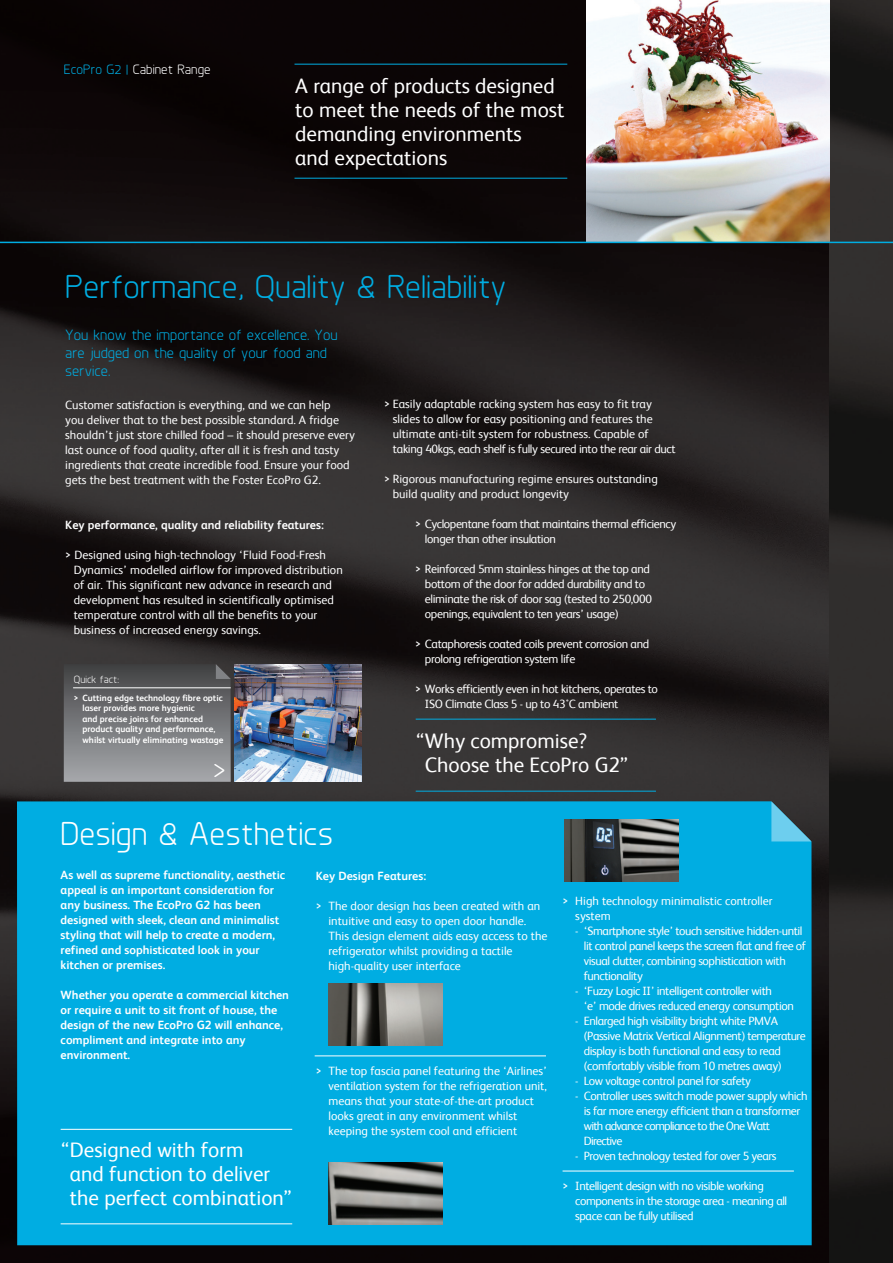
<style>
.page{position:relative;width:893px;height:1263px;background:#fff}
.page>*{position:absolute;margin:0;border:0;box-sizing:border-box;transform-origin:0 0}
.t1{font:33px "Planer";color:#00ade2}
.t2{font:33px "Planer";color:#fff}
.t3{font:27.75px "Planer";color:#fff}
.t4{font:21px/24px "FS Albert";color:#fff}
.t5{font:15px/18px "Planer";color:#00ade2}
.t6{font:13.5px "Planer";color:#fff}
.t7{font:12px/15px "FS Albert";letter-spacing:-.005em;color:#fff}
.t8{font:12px/15px "FS Albert";letter-spacing:-.035em;color:#fff}
.t9{font:700 12px/15px "FS Albert";color:#fff}
.t10{font:12px/15px "FS Albert";letter-spacing:-.03em;color:#fff}
.t11{font:12px/15px "FS Albert";letter-spacing:-.04em;color:#fff}
.t12{font:10.5px "Planer";color:#fff}
.t13{font:700 9px/10.5px "FS Albert";color:#fff}
.s1{color:#00ade2}
</style>
<div class="page">
<img style="left:0;top:0;width:829px;height:1263px">
<img style="left:829px;top:0;width:64px;height:1263px">
<img style="left:235px;top:664px;width:126px;height:118px">
<div style="left:17px;top:801px;width:795px;height:444px;background:#00ade2"></div>
<svg style="left:771px;top:801px;width:40px;height:40px;background:#4d7e8f"></svg>
<hr style="left:315px;top:1055px;width:231px;height:1px;background:#fff">
<hr style="left:563px;top:1171px;width:231px;height:1px;background:#fff">
<img style="left:329px;top:983px;width:113px;height:62px">
<img style="left:329px;top:1163px;width:113px;height:62px">
<img style="left:565px;top:820px;width:113px;height:62px">
<img style="left:587px;top:0;width:242px;height:242px">
<hr style="left:61px;top:1129px;width:231px;height:1px;background:#fff">
<hr style="left:61px;top:1223px;width:231px;height:1px;background:#fff">
<svg style="left:64px;top:664px;width:167px;height:118px;background:#757679"></svg>
<hr style="left:416px;top:719px;width:240px;height:1px;background:#00ade2">
<hr style="left:416px;top:791px;width:240px;height:1px;background:#00ade2">
<hr style="left:294px;top:64px;width:273px;height:1px;background:#00ade2">
<hr style="left:294px;top:178px;width:273px;height:1px;background:#00ade2">
<hr style="left:0;top:242px;width:893px;height:1px;background:#00ade2">
<p class="t6" style="left:64px;top:61px;width:148px"><span class="s1">EcoPro G2 |</span> Cabinet Range</p>
<p class="t4" style="left:295px;top:73px;width:271px">A range of products designed to meet the needs of the most demanding environments</p>
<p class="t4" style="left:295px;top:145px;width:154px">and expectations</p>
<p class="t1" style="left:65px;top:268px;width:443px">Performance, Quality &amp; Reliability</p>
<p class="t5" style="left:65px;top:326px;width:274px">You know the importance of excellence. You are judged on the quality of your food and service.</p>
<p class="t7" style="left:65px;top:397px;width:267px">Customer satisfaction is everything, and we can help</p>
<p class="t7" style="left:65px;top:412px;width:291px">you deliver that to the best possible standard. A fridge shouldn’t just store chilled food – it should preserve every last ounce of food quality, after all it is fresh and tasty</p>
<p class="t7" style="left:65px;top:457px;width:286px">ingredients that create incredible food. Ensure your food gets the best treatment with the Foster EcoPro G2.</p>
<p class="t9" style="left:65px;top:517px;width:260px">Key performance, quality and reliability features:</p>
<p class="t7" style="left:74px;top:547px;width:271px;text-indent:-9px">&gt; Designed using high-technology ‘Fluid Food-Fresh Dynamics’ modelled airflow for improved distribution of air. This significant new advance in research and development has resulted in scientifically optimised</p>
<p class="t7" style="left:74px;top:607px;width:245px">temperature control with all the benefits to your</p>
<p class="t7" style="left:74px;top:622px;width:189px">business of increased energy savings.</p>
<p class="t7" style="left:384px;top:395px;width:270px;text-align:right">&gt; Easily adaptable racking system has easy to fit tray slides to allow for easy positioning and features the</p>
<p class="t10" style="left:393px;top:425px;width:284px">ultimate anti-tilt system for robustness. Capable of taking 40kgs, each shelf is fully secured into the rear air duct</p>
<p class="t7" style="left:393px;top:470px;width:267px;text-indent:-9px">&gt; Rigorous manufacturing regime ensures outstanding build quality and product longevity</p>
<p class="t8" style="left:425px;top:515px;width:253px;text-indent:-10px">&gt; Cyclopentane foam that maintains thermal efficiency longer than other insulation</p>
<p class="t10" style="left:415px;top:560px;width:236px">&gt; Reinforced 5mm stainless hinges at the top and</p>
<p class="t10" style="left:425px;top:575px;width:222px">bottom of the door for added durability and to</p>
<p class="t10" style="left:425px;top:590px;width:229px">eliminate the risk of door sag (tested to 250,000 openings, equivalent to ten years’ usage)</p>
<p class="t10" style="left:415px;top:635px;width:235px">&gt; Cataphoresis coated coils prevent corrosion and</p>
<p class="t10" style="left:425px;top:650px;width:152px">prolong refrigeration system life</p>
<p class="t10" style="left:415px;top:680px;width:244px">&gt; Works efficiently even in hot kitchens, operates to</p>
<p class="t10" style="left:425px;top:695px;width:195px">ISO Climate Class 5 - up to 43˚C ambient</p>
<p class="t12" style="left:74px;top:673px;width:47px">Quick fact:</p>
<p class="t13" style="left:82px;top:692px;width:143px;text-indent:-9px">&gt; Cutting edge technology fibre optic laser provides more hygienic<br>and precise joins for enhanced product quality and performance, whilst virtually eliminating wastage</p>
<p class="t4" style="left:416px;top:728px;width:172px">“Why compromise?</p>
<p class="t4" style="left:425px;top:752px;width:204px">Choose the EcoPro G2”</p>
<p class="t3" style="left:213px;top:753px;width:14px">&gt;</p>
<p class="t2" style="left:61px;top:814px;width:274px">Design &amp; Aesthetics</p>
<p class="t9" style="left:61px;top:867px;width:226px">As well as supreme functionality, aesthetic appeal is an important consideration for any business. The EcoPro G2 has been designed with sleek, clean and minimalist styling that will help to create a modern, refined and sophisticated look in your kitchen or premises.</p>
<p class="t9" style="left:61px;top:987px;width:230px">Whether you operate a commercial kitchen or require a unit to sit front of house, the design of the new EcoPro G2 will enhance, compliment and integrate into any</p>
<p class="t9" style="left:61px;top:1047px;width:71px">environment.</p>
<p class="t4" style="left:70px;top:1137px;width:223px;text-indent:-9px">“Designed with form<br>and function to deliver the perfect combination”</p>
<p class="t9" style="left:316px;top:867px;width:112px">Key Design Features:</p>
<p class="t7" style="left:328px;top:897px;width:221px;text-indent:-13px">&gt; The door design has been created with an intuitive and easy to open door handle.<br>This design element aids easy access to the</p>
<p class="t7" style="left:328px;top:942px;width:186px">refrigerator whilst providing a tactile</p>
<p class="t7" style="left:328px;top:957px;width:134px">high-quality user interface</p>
<p class="t7" style="left:328px;top:1062px;width:220px;text-indent:-13px">&gt; The top fascia panel featuring the ‘Airlines’ ventilation system for the refrigeration unit, means that your state-of-the-art product looks great in any environment whilst keeping the system cool and efficient</p>
<p class="t7" style="left:575px;top:893px;width:199px;text-indent:-13px">&gt; High technology minimalistic controller system</p>
<p class="t8" style="left:584px;top:923px;width:224px;text-indent:-9px">- ‘Smartphone style’ touch sensitive hidden-until lit control panel keeps the screen flat and free of visual clutter, combining sophistication with functionality</p>
<p class="t8" style="left:575px;top:983px;width:198px">- ‘Fuzzy Logic II’ intelligent controller with</p>
<p class="t8" style="left:584px;top:998px;width:212px">‘e’ mode drives reduced energy consumption</p>
<p class="t8" style="left:575px;top:1013px;width:204px">- Enlarged high visibility bright white PMVA</p>
<p class="t11" style="left:584px;top:1028px;width:224px">(Passive Matrix Vertical Alignment) temperature display is both functional and easy to read</p>
<p class="t8" style="left:584px;top:1058px;width:199px">(comfortably visible from 10 metres away)</p>
<p class="t8" style="left:575px;top:1073px;width:177px">- Low voltage control panel for safety</p>
<p class="t8" style="left:584px;top:1088px;width:225px;text-indent:-9px">- Controller uses switch mode power supply which is far more energy efficient than a transformer with advance compliance to the One Watt Directive</p>
<p class="t8" style="left:575px;top:1148px;width:203px">- Proven technology tested for over 5 years</p>
<p class="t8" style="left:563px;top:1178px;width:203px">&gt; Intelligent design with no visible working</p>
<p class="t8" style="left:575px;top:1193px;width:213px">components in the storage area - meaning all space can be fully utilised</p>
</div>
